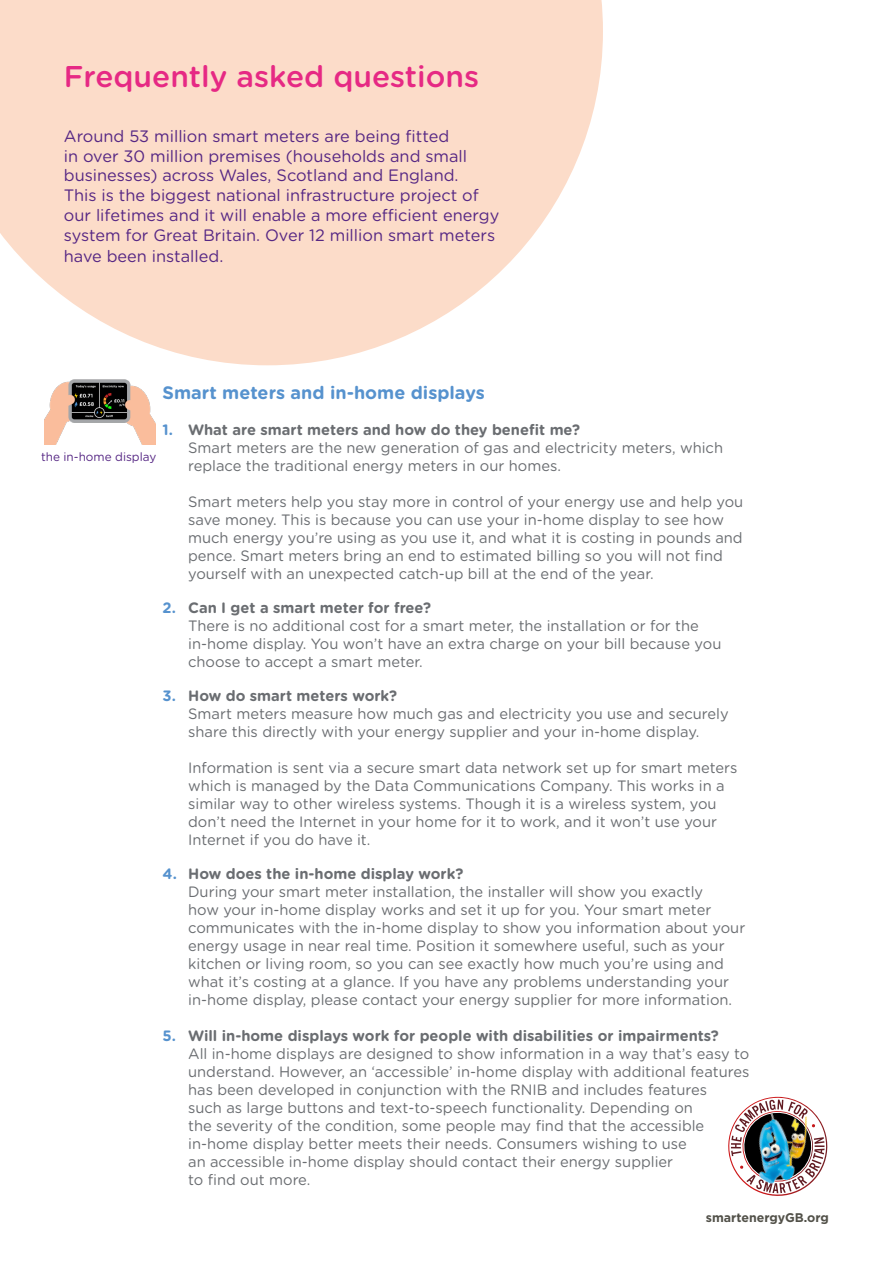
<style>
.page{position:relative;width:893px;height:1263px;background:#fff}
.page>*{position:absolute;margin:0;border:0;box-sizing:border-box;transform-origin:0 0}
.t1{font:500 30px "Gotham Rounded";color:#e62984}
.t2{font:700 18px "Gotham Rounded";color:#5692ce}
.t3{font:16.5px/19.8px "Gotham Rounded";color:#562784}
.t4{font:15px/18px "Gotham Rounded";color:#6a6d71}
.t5{font:700 12.6px "Gotham";color:#525149}
.t6{font:12px "Gotham Rounded";color:#562784}
.s1{font-weight:700;color:#5692ce}
.s2{font-weight:700}
</style>
<div class="page">
<svg style="left:0;top:0;width:603px;height:365px;fill:#fcdcc9"></svg>
<img style="left:44px;top:379px;width:111px;height:65px">
<svg style="left:728px;top:1096px;width:100px;height:87px"></svg>
<img style="left:744px;top:1109px;width:82px;height:87px">
<h1 class="t1" style="left:64px;top:55px;width:417px">Frequently asked questions</h1>
<p class="t3" style="left:64px;top:125px;width:437px">Around 53 million smart meters are being fitted<br>in over 30 million premises (households and small businesses) across Wales, Scotland and England.<br>This is the biggest national infrastructure project of our lifetimes and it will enable a more efficient energy system for Great Britain. Over 12 million smart meters</p>
<p class="t3" style="left:64px;top:246px;width:161px">have been installed.</p>
<p class="t2" style="left:163px;top:379px;width:324px">Smart meters and in-home displays</p>
<p class="t4" style="left:188px;top:420px;width:536px;text-indent:-26px"><span class="s1">1.</span> <span class="s2">What are smart meters and how do they benefit me?<br></span>Smart meters are the new generation of gas and electricity meters, which replace the traditional energy meters in our homes.</p>
<p class="t4" style="left:188px;top:492px;width:557px">Smart meters help you stay more in control of your energy use and help you save money. This is because you can use your in-home display to see how much energy you’re using as you use it, and what it is costing in pounds and pence. Smart meters bring an end to estimated billing so you will not find yourself with an unexpected catch-up bill at the end of the year.</p>
<p class="t4" style="left:188px;top:598px;width:535px;text-indent:-26px"><span class="s1">2.</span> <span class="s2">Can I get a smart meter for free?<br></span>There is no additional cost for a smart meter, the installation or for the in-home display. You won’t have an extra charge on your bill because you choose to accept a smart meter.</p>
<p class="t4" style="left:188px;top:686px;width:542px;text-indent:-26px"><span class="s1">3.</span> <span class="s2">How do smart meters work?<br></span>Smart meters measure how much gas and electricity you use and securely share this directly with your energy supplier and your in-home display.</p>
<p class="t4" style="left:188px;top:758px;width:551px">Information is sent via a secure smart data network set up for smart meters which is managed by the Data Communications Company. This works in a similar way to other wireless systems. Though it is a wireless system, you don’t need the Internet in your home for it to work, and it won’t use your Internet if you do have it.</p>
<p class="t4" style="left:188px;top:864px;width:559px;text-indent:-26px"><span class="s1">4.</span> <span class="s2">How does the in-home display work?<br></span>During your smart meter installation, the installer will show you exactly<br>how your in-home display works and set it up for you. Your smart meter communicates with the in-home display to show you information about your energy usage in near real time. Position it somewhere useful, such as your kitchen or living room, so you can see exactly how much you’re using and what it’s costing at a glance. If you have any problems understanding your in-home display, please contact your energy supplier for more information.</p>
<p class="t4" style="left:188px;top:1026px;width:563px;text-indent:-26px"><span class="s1">5.</span> <span class="s2">Will in-home displays work for people with disabilities or impairments?<br></span>All in-home displays are designed to show information in a way that’s easy to understand. However, an ‘accessible’ in-home display with additional features has been developed in conjunction with the RNIB and includes features<br>such as large buttons and text-to-speech functionality. Depending on<br>the severity of the condition, some people may find that the accessible in-home display better meets their needs. Consumers wishing to use<br>an accessible in-home display should contact their energy supplier<br>to find out more.</p>
<p class="t6" style="left:41px;top:449px;width:117px">the in-home display</p>
<p class="t5" style="left:706px;top:1209px;width:125px">smartenergyGB.org</p>
</div>
